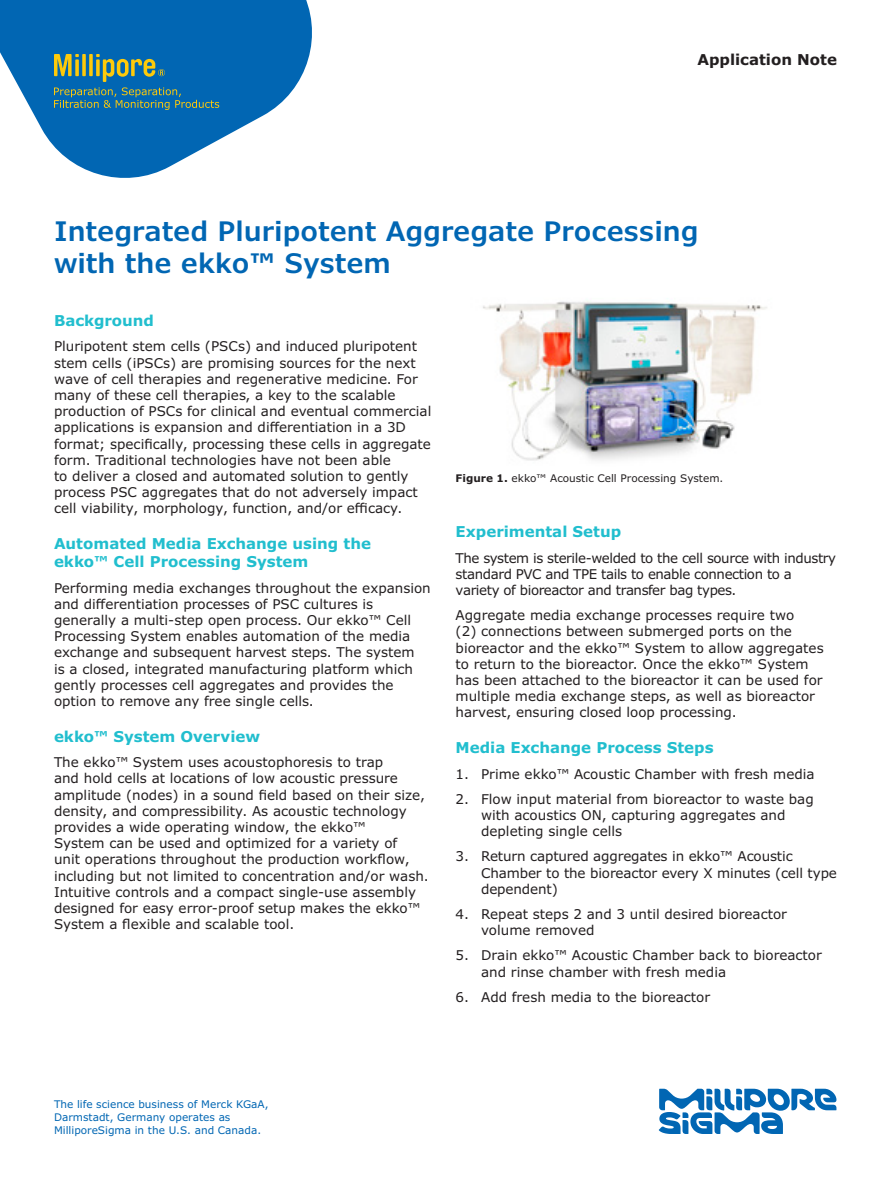
<style>
.page{position:relative;width:891px;height:1188px;background:#fff}
.page>*{position:absolute;margin:0;border:0;box-sizing:border-box;transform-origin:0 0}
.Headline_18_21{font:600 27px/31.5px "Verdana Pro";color:#0166b3}
.Body_Head_10_12{font:700 15px/18px "Verdana Pro";color:#21bece}
.t1{font:700 15px "Verdana Pro";color:#231f20}
.Body_Copy_9_11{font:13.5px/16.2px "Verdana Pro";color:#231f20}
.Body_Copy_9_11-2{font:13.5px/16.2px "Verdana Pro";letter-spacing:-.03em;color:#231f20}
.Caption_7_9{font:10.5px/12.6px "Verdana Pro";color:#0166b3}
.Caption_7_9-2{font:10.5px "Verdana Pro";color:#231f20}
.s1{font-weight:700}
</style>
<div class="page">
<svg style="left:0;top:0;width:312px;height:178px;fill:#0166b3"></svg>
<svg style="left:54px;top:54px;width:165px;height:56px;background:#307892"></svg>
<img style="left:483px;top:301px;width:284px;height:160px">
<svg style="left:659px;top:1089px;width:177px;height:45px"></svg>
<p class="t1" style="left:697px;top:50px;width:141px">Application Note</p>
<p class="Headline_18_21" style="left:54px;top:216px;width:646px">Integrated Pluripotent Aggregate Processing with the ekko<span class="s1">™</span> System</p>
<p class="Body_Head_10_12" style="left:54px;top:312px;width:102px">Background</p>
<p class="Body_Copy_9_11" style="left:54px;top:339px;width:379px">Pluripotent stem cells (PSCs) and induced pluripotent stem cells (iPSCs) are promising sources for the next wave of cell therapies and regenerative medicine. For many of these cell therapies, a key to the scalable production of PSCs for clinical and eventual commercial applications is expansion and differentiation in a 3D format; specifically, processing these cells in aggregate form. Traditional technologies have not been able<br>to deliver a closed and automated solution to gently process PSC aggregates that do not adversely impact cell viability, morphology, function, and/or efficacy.</p>
<p class="Body_Head_10_12" style="left:54px;top:535px;width:318px">Automated Media Exchange using the ekko™ Cell Processing System</p>
<p class="Body_Copy_9_11" style="left:54px;top:580px;width:378px">Performing media exchanges throughout the expansion and differentiation processes of PSC cultures is generally a multi-step open process. Our ekko™ Cell Processing System enables automation of the media exchange and subsequent harvest steps. The system<br>is a closed, integrated manufacturing platform which gently processes cell aggregates and provides the option to remove any free single cells.</p>
<p class="Body_Head_10_12" style="left:54px;top:728px;width:208px">ekko™ System Overview</p>
<p class="Body_Copy_9_11" style="left:54px;top:754px;width:376px">The ekko™ System uses acoustophoresis to trap<br>and hold cells at locations of low acoustic pressure amplitude (nodes) in a sound field based on their size, density, and compressibility. As acoustic technology provides a wide operating window, the ekko™<br>System can be used and optimized for a variety of<br>unit operations throughout the production workflow, including but not limited to concentration and/or wash.<br>Intuitive controls and a compact single-use assembly designed for easy error-proof setup makes the ekko™ System a flexible and scalable tool.</p>
<p class="Caption_7_9-2" style="left:456px;top:471px;width:269px"><span class="s1">Figure 1.</span> ekko™ Acoustic Cell Processing System.</p>
<p class="Body_Head_10_12" style="left:456px;top:523px;width:167px">Experimental Setup</p>
<p class="Body_Copy_9_11-2" style="left:456px;top:550px;width:382px">The system is sterile-welded to the cell source with industry standard PVC and TPE tails to enable connection to a variety of bioreactor and transfer bag types.</p>
<p class="Body_Copy_9_11" style="left:456px;top:607px;width:370px">Aggregate media exchange processes require two<br>(2) connections between submerged ports on the bioreactor and the ekko™ System to allow aggregates to return to the bioreactor. Once the ekko™ System has been attached to the bioreactor it can be used for multiple media exchange steps, as well as bioreactor harvest, ensuring closed loop processing.</p>
<p class="Body_Head_10_12" style="left:456px;top:739px;width:260px">Media Exchange Process Steps</p>
<p class="Body_Copy_9_11" style="left:456px;top:766px;width:361px">1. Prime ekko™ Acoustic Chamber with fresh media</p>
<p class="Body_Copy_9_11" style="left:481px;top:791px;width:334px;text-indent:-26px">2. Flow input material from bioreactor to waste bag with acoustics ON, capturing aggregates and depleting single cells</p>
<p class="Body_Copy_9_11" style="left:481px;top:849px;width:357px;text-indent:-26px">3. Return captured aggregates in ekko™ Acoustic<br>Chamber to the bioreactor every X minutes (cell type dependent)</p>
<p class="Body_Copy_9_11" style="left:481px;top:906px;width:307px;text-indent:-26px">4. Repeat steps 2 and 3 until desired bioreactor volume removed</p>
<p class="Body_Copy_9_11" style="left:481px;top:948px;width:342px;text-indent:-26px">5. Drain ekko™ Acoustic Chamber back to bioreactor and rinse chamber with fresh media</p>
<p class="Body_Copy_9_11" style="left:456px;top:989px;width:256px">6. Add fresh media to the bioreactor</p>
<p class="Caption_7_9" style="left:54px;top:1098px;width:216px">The life science business of Merck KGaA,<br>Darmstadt, Germany operates as<br>MilliporeSigma in the U.S. and Canada.</p>
</div>
